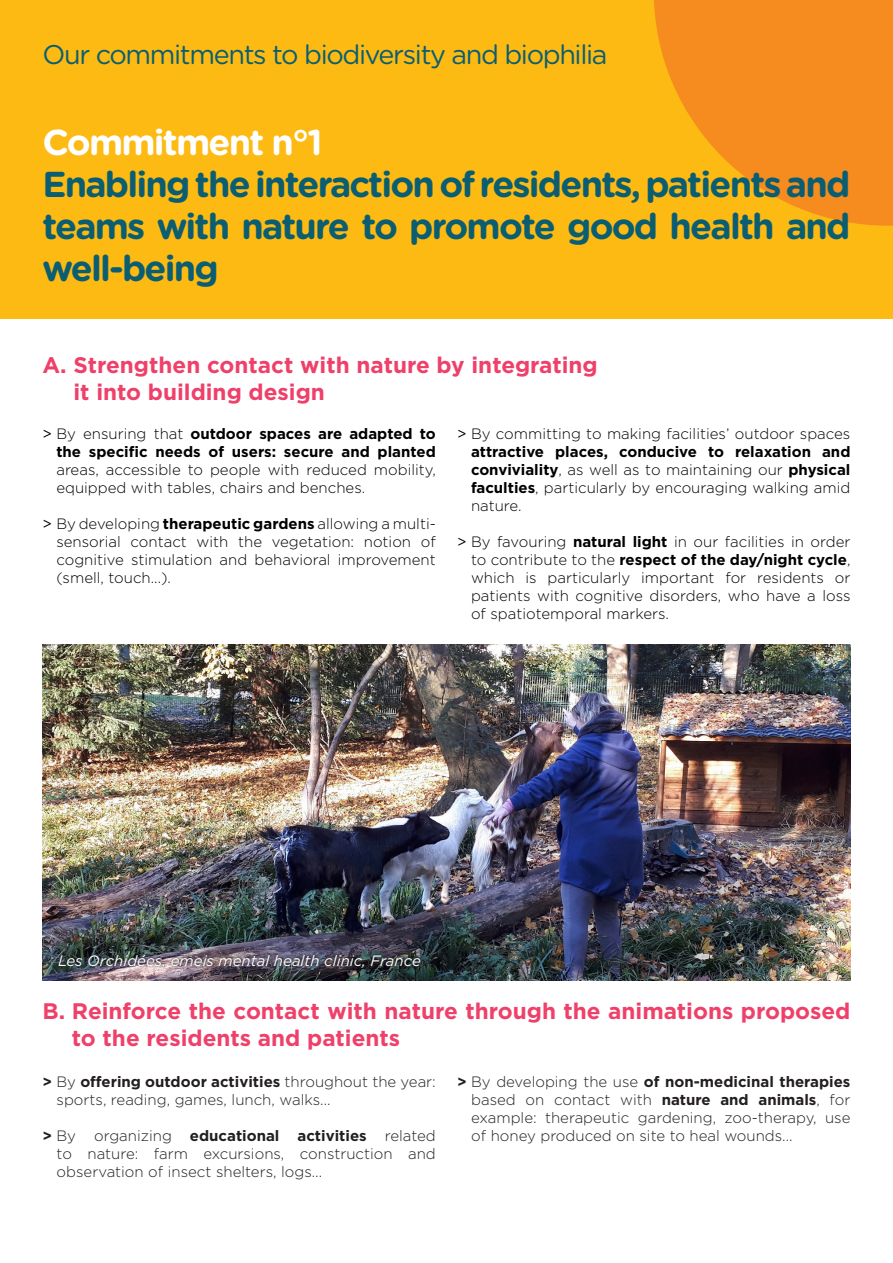
<style>
.page{position:relative;width:893px;height:1263px;background:#fff}
.page>*{position:absolute;margin:0;border:0;box-sizing:border-box;transform-origin:0 0}
.t1{font:700 36px/42px "Gotham Rounded";letter-spacing:-.05em;color:#0b5e71;text-align:justify}
.t2{font:700 36px "Gotham Rounded";letter-spacing:-.05em;color:#fff}
.t3{font:27px "Gotham Rounded";letter-spacing:-.05em;color:#0b5e71}
.t4{font:700 22.5px/27px "Gotham";color:#ef406a}
.t5{font:300 15px/18px "Gotham";color:#000;text-align:justify}
.t6{font:300 15px/18px "Gotham";color:#231f20;text-align:justify}
.t7{font:italic 15px "Gotham";color:#fff}
.s1{font-weight:400}
.s2{font-weight:700}
</style>
<div class="page">
<div style="left:0;top:0;width:893px;height:319px;background:#fcba13"></div>
<svg style="left:654px;top:0;width:239px;height:226px;fill:#f68b1f"></svg>
<img style="left:43px;top:644px;width:807px;height:336px">
<div style="left:57px;top:952px;width:365px;height:17px;background:#231f20;opacity:.75"></div>
<p class="t3" style="left:43px;top:36px;width:566px">Our commitments to biodiversity and biophilia</p>
<p class="t2" style="left:43px;top:116px;width:282px">Commitment n°1</p>
<p class="t1" style="left:43px;top:162px;width:809px">Enabling the interaction of residents, patients and teams with nature to promote good health and well-being</p>
<p class="t4" style="left:73px;top:351px;width:526px;text-indent:-31px">A. Strengthen contact with nature by integrating it into building design</p>
<p class="t5" style="left:56px;top:425px;width:381px;text-indent:-14px"><span class="s1">&gt;</span> By ensuring that <span class="s2">outdoor spaces are adapted to the specific needs of users: secure and planted </span>areas, accessible to people with reduced mobility, equipped with tables, chairs and benches.</p>
<p class="t5" style="left:56px;top:515px;width:381px;text-indent:-14px"><span class="s1">&gt;</span> By developing <span class="s2">therapeutic gardens</span> allowing a multi&shy;sensorial contact with the vegetation: notion of cognitive stimulation and behavioral improvement (smell, touch...).</p>
<p class="t5" style="left:471px;top:425px;width:381px;text-indent:-14px"><span class="s1">&gt;</span> By committing to making facilities’ outdoor spaces <span class="s2">attractive places, conducive to relaxation and conviviality</span>, as well as to maintaining our <span class="s2">physical faculties</span>, particularly by encouraging walking amid nature.</p>
<p class="t5" style="left:471px;top:533px;width:381px;text-indent:-14px"><span class="s1">&gt;</span> By favouring <span class="s2">natural light</span> in our facilities in order to contribute to the <span class="s2">respect of the day/night cycle</span>, which is particularly important for residents or patients with cognitive disorders, who have a loss of spatiotemporal markers.</p>
<p class="t7" style="left:58px;top:951px;width:364px">Les Orchidées, emeis mental health clinic, France</p>
<p class="t4" style="left:72px;top:998px;width:780px;text-indent:-29px">B. Reinforce the contact with nature through the animations proposed to the residents and patients</p>
<p class="t6" style="left:57px;top:1072px;width:381px;text-indent:-14px"><span class="s2">&gt;</span> By <span class="s2">offering outdoor activities</span> throughout the year: sports, reading, games, lunch, walks...</p>
<p class="t6" style="left:57px;top:1126px;width:381px;text-indent:-14px"><span class="s2">&gt;</span> By organizing <span class="s2">educational activities</span> related to nature: farm excursions, construction and observation of insect shelters, logs...</p>
<p class="t6" style="left:471px;top:1072px;width:381px;text-indent:-14px"><span class="s2">&gt;</span> By developing the use <span class="s2">of non-medicinal therapies </span>based on contact with <span class="s2">nature and animals</span>, for example: therapeutic gardening, zoo-therapy, use of honey produced on site to heal wounds...</p>
</div>
